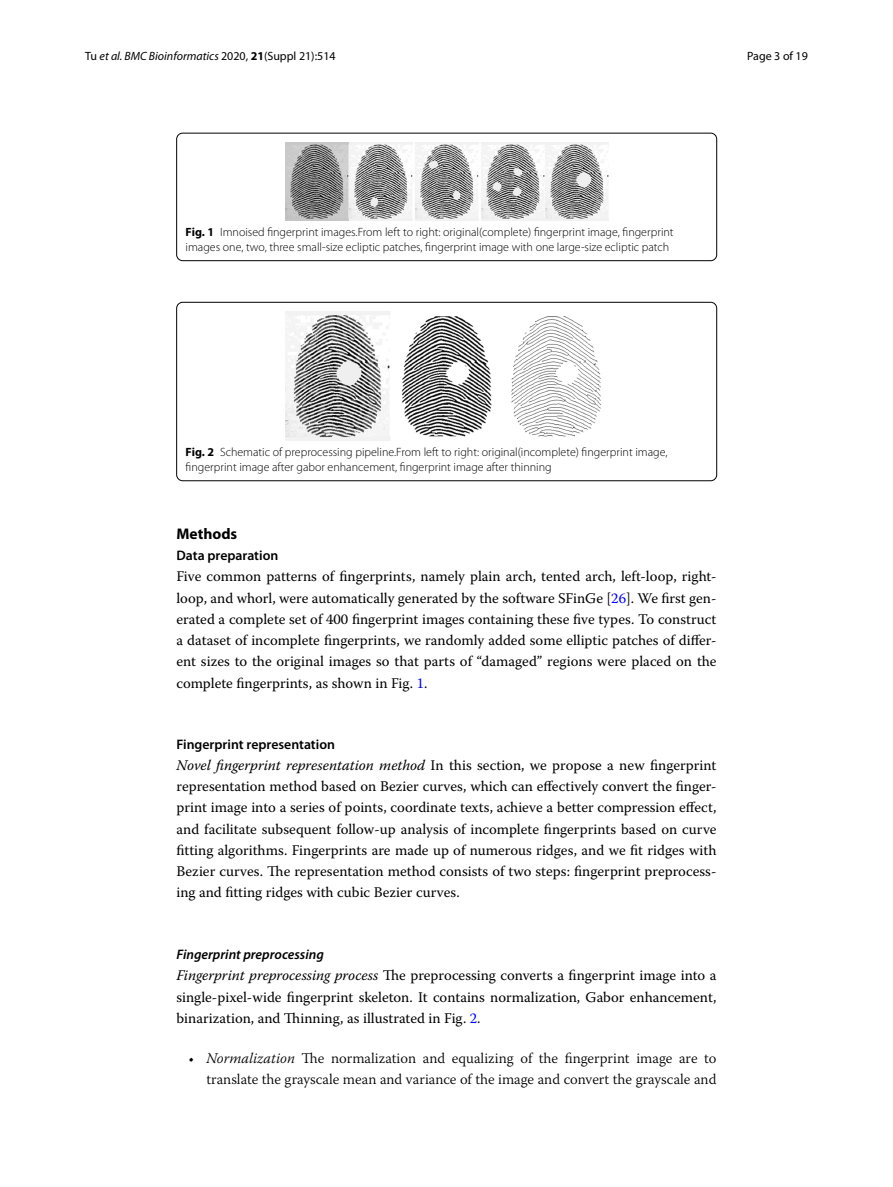
<style>
.page{position:relative;width:893px;height:1187px;background:#fff}
.page>*{position:absolute;margin:0;border:0;box-sizing:border-box;transform-origin:0 0}
.t1{font:700 15.45px "Myriad Pro";color:#000}
.t2{font:14.7px/21.3px "Warnock Pro";color:#000;text-align:justify}
.t3{font:300 14.7px/21.3px "Warnock Pro";color:#000;text-align:right}
.t4{font:600 13.8px "Myriad Pro";color:#000}
.t5{font:italic 600 13.8px "Myriad Pro";color:#000}
.t6{font:300 12px/15px "Myriad Pro";color:#000}
.t7{font:italic 12px "Myriad Pro";color:#000}
.t8{font:12px "Myriad Pro";color:#000}
.s1{font-style:normal}
.s2{font-weight:700;font-style:normal}
.s3{font-weight:700}
.s4{color:#00f}
.s5{font-style:italic}
</style>
<div class="page">
<img style="left:285px;top:142px;width:323px;height:79px">
<div style="left:176px;top:133px;width:541px;height:128px;border:1px solid #000;border-radius:6px"></div>
<img style="left:285px;top:311px;width:316px;height:130px">
<div style="left:176px;top:302px;width:541px;height:179px;border:1px solid #000;border-radius:6px"></div>
<p class="t7" style="left:85px;top:48px;width:252px"><span class="s1">Tu</span> et al. BMC Bioinformatics <span class="s1">2020,</span> <span class="s2">21</span><span class="s1">(Suppl 21):514</span></p>
<p class="t8" style="left:747px;top:49px;width:62px">Page 3 of 19</p>
<p class="t6" style="left:186px;top:225px;width:489px"><span class="s3">Fig. 1</span> Imnoised fingerprint images.From left to right: original(complete) fingerprint image, fingerprint images one, two, three small-size ecliptic patches, fingerprint image with one large-size ecliptic patch</p>
<p class="t6" style="left:186px;top:445px;width:483px"><span class="s3">Fig. 2</span> Schematic of preprocessing pipeline.From left to right: original(incomplete) fingerprint image, fingerprint image after gabor enhancement, fingerprint image after thinning</p>
<p class="t1" style="left:176px;top:523px;width:62px">Methods</p>
<p class="t4" style="left:176px;top:546px;width:103px">Data preparation</p>
<p class="t2" style="left:176px;top:565px;width:542px">Five common patterns of fingerprints, namely plain arch, tented arch, left-loop, right&shy;loop, and whorl, were automatically generated by the software SFinGe [<span class="s4">26</span>]. We first gen&shy;erated a complete set of 400 fingerprint images containing these five types. To construct a dataset of incomplete fingerprints, we randomly added some elliptic patches of differ&shy;ent sizes to the original images so that parts of “damaged” regions were placed on the complete fingerprints, as shown in Fig. <span class="s4">1</span>.</p>
<p class="t4" style="left:176px;top:735px;width:160px">Fingerprint representation</p>
<p class="t2" style="left:176px;top:754px;width:542px"><span class="s5">Novel fingerprint representation method</span> In this section, we propose a new fingerprint representation method based on Bezier curves, which can effectively convert the finger&shy;print image into a series of points, coordinate texts, achieve a better compression effect, and facilitate subsequent follow-up analysis of incomplete fingerprints based on curve fitting algorithms. Fingerprints are made up of numerous ridges, and we fit ridges with Bezier curves. The representation method consists of two steps: fingerprint preprocess&shy;ing and fitting ridges with cubic Bezier curves.</p>
<p class="t5" style="left:176px;top:945px;width:149px">Fingerprint preprocessing</p>
<p class="t2" style="left:176px;top:964px;width:542px"><span class="s5">Fingerprint preprocessing process</span> The preprocessing converts a fingerprint image into a single-pixel-wide fingerprint skeleton. It contains normalization, Gabor enhancement, binarization, and Thinning, as illustrated in Fig. <span class="s4">2</span>.</p>
<p class="t3" style="left:188px;top:1047px;width:530px">• <span class="s5">Normalization</span> The normalization and equalizing of the fingerprint image are to translate the grayscale mean and variance of the image and convert the grayscale and</p>
</div>
